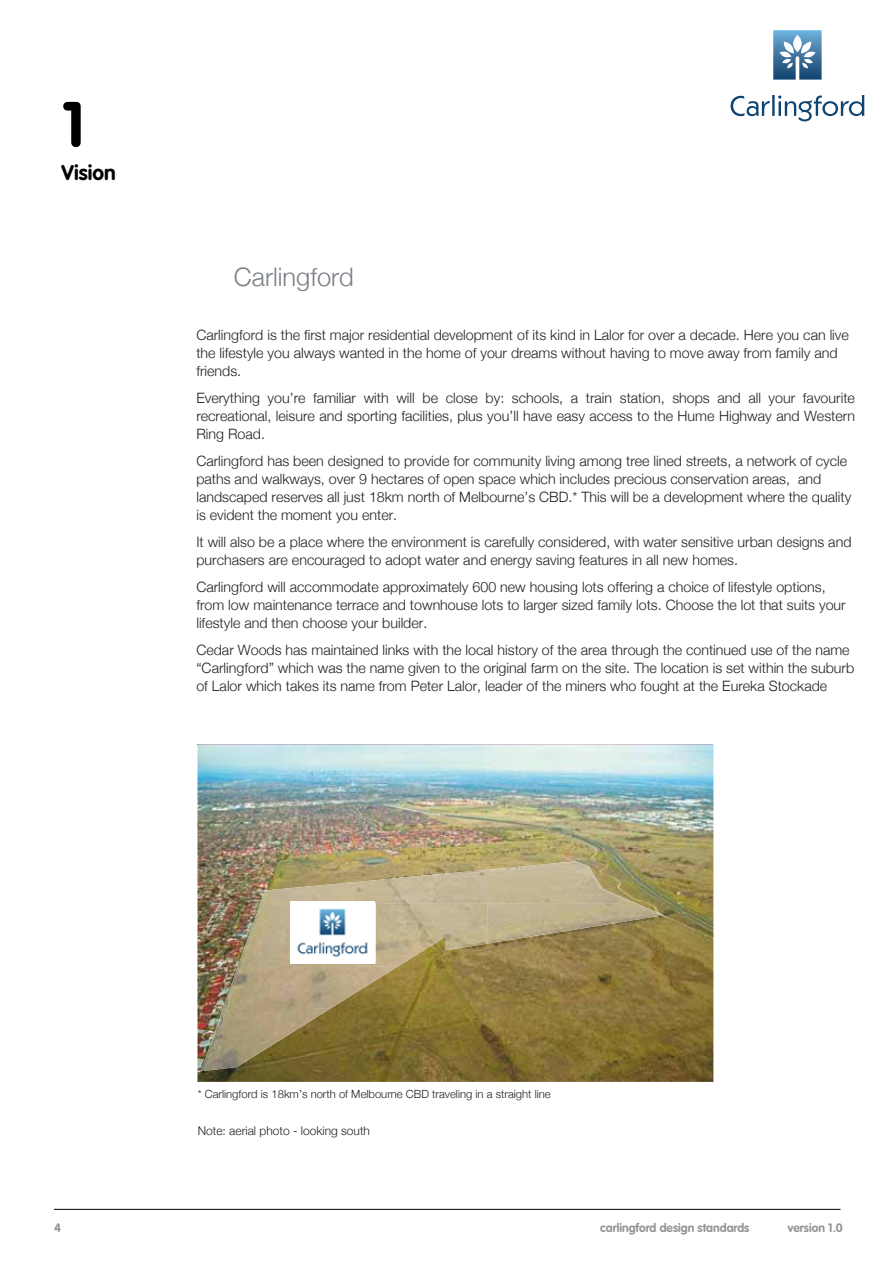
<style>
.page{position:relative;width:893px;height:1263px;background:#fff}
.page>*{position:absolute;margin:0;border:0;box-sizing:border-box;transform-origin:0 0}
.t1{font:700 63px "VAG Rounded";color:#000}
.t2{font:300 25.5px "Helvetica Neue";color:#7b8087}
.t3{font:700 21px "VAG Rounded";color:#000}
.t4{font:300 14.25px/18px "Helvetica Neue";color:#231f20}
.t5{font:300 12px "VAG Rounded";color:#7b7f86}
.t6{font:700 12px "VAG Rounded";color:#939598}
.t7{font:300 12px "Helvetica Neue";color:#231f20}
.t8{font:300 11.25px "Helvetica Neue";color:#231f20}
</style>
<div class="page">
<hr style="left:54px;top:1209px;width:786px;height:1px;background:#000">
<img style="left:197px;top:744px;width:516px;height:338px">
<img style="left:333px;top:861px;width:287px;height:42px">
<img style="left:245px;top:886px;width:66px;height:164px">
<img style="left:311px;top:884px;width:22px;height:17px">
<img style="left:620px;top:896px;width:22px;height:26px">
<img style="left:355px;top:903px;width:133px;height:63px">
<img style="left:487px;top:903px;width:133px;height:41px">
<img style="left:642px;top:906px;width:22px;height:13px">
<img style="left:223px;top:946px;width:22px;height:123px">
<img style="left:311px;top:963px;width:44px;height:45px">
<img style="left:355px;top:966px;width:43px;height:21px">
<svg style="left:355px;top:987px;width:10px;height:6px"></svg>
<img style="left:201px;top:1008px;width:22px;height:63px">
<img style="left:311px;top:1008px;width:20px;height:13px">
<img style="left:245px;top:1050px;width:19px;height:12px">
<svg style="left:290px;top:939px;width:1px;height:15px"></svg>
<img style="left:291px;top:901px;width:83px;height:62px">
<svg style="left:773px;top:30px;width:49px;height:50px"></svg>
<svg style="left:731px;top:95px;width:133px;height:26px"></svg>
<h1 class="t1" style="left:62px;top:88px;width:25px">1</h1>
<h3 class="t3" style="left:62px;top:160px;width:56px">Vision</h3>
<h2 class="t2" style="left:234px;top:256px;width:121px">Carlingford</h2>
<p class="t4" style="left:196px;top:325px;width:654px">Carlingford is the first major residential development of its kind in Lalor for over a decade. Here you can live the lifestyle you always wanted in the home of your dreams without having to move away from family and friends.</p>
<p class="t4" style="left:196px;top:388px;width:660px;text-align:justify">Everything you’re familiar with will be close by: schools, a train station, shops and all your favourite recreational, leisure and sporting facilities, plus you’ll have easy access to the Hume Highway and Western Ring Road.</p>
<p class="t4" style="left:196px;top:451px;width:656px">Carlingford has been designed to provide for community living among tree lined streets, a network of cycle paths and walkways, over 9 hectares of open space which includes precious conservation areas, and landscaped reserves all just 18km north of Melbourne’s CBD.* This will be a development where the quality is evident the moment you enter.</p>
<p class="t4" style="left:196px;top:532px;width:657px">It will also be a place where the environment is carefully considered, with water sensitive urban designs and purchasers are encouraged to adopt water and energy saving features in all new homes.</p>
<p class="t4" style="left:196px;top:577px;width:651px">Carlingford will accommodate approximately 600 new housing lots offering a choice of lifestyle options, from low maintenance terrace and townhouse lots to larger sized family lots. Choose the lot that suits your lifestyle and then choose your builder.</p>
<p class="t4" style="left:196px;top:640px;width:659px">Cedar Woods has maintained links with the local history of the area through the continued use of the name “Carlingford” which was the name given to the original farm on the site. The location is set within the suburb of Lalor which takes its name from Peter Lalor, leader of the miners who fought at the Eureka Stockade</p>
<p class="t8" style="left:198px;top:1085px;width:354px">* Carlingford is 18km’s north of Melbourne CBD traveling in a straight line</p>
<p class="t7" style="left:198px;top:1121px;width:174px">Note: aerial photo - looking south</p>
<p class="t5" style="left:614px;top:1218px;width:146px">carlingford design standards</p>
<p class="t5" style="left:624px;top:1218px;width:237px">ashcr ft neighbourhood stage 1 &amp; 2 version 1.0</p>
<p class="t6" style="left:54px;top:1221px;width:8px">4</p>
<p class="t6" style="left:600px;top:1221px;width:151px">carlingford design standards</p>
<p class="t6" style="left:788px;top:1221px;width:56px">version 1.0</p>
</div>
